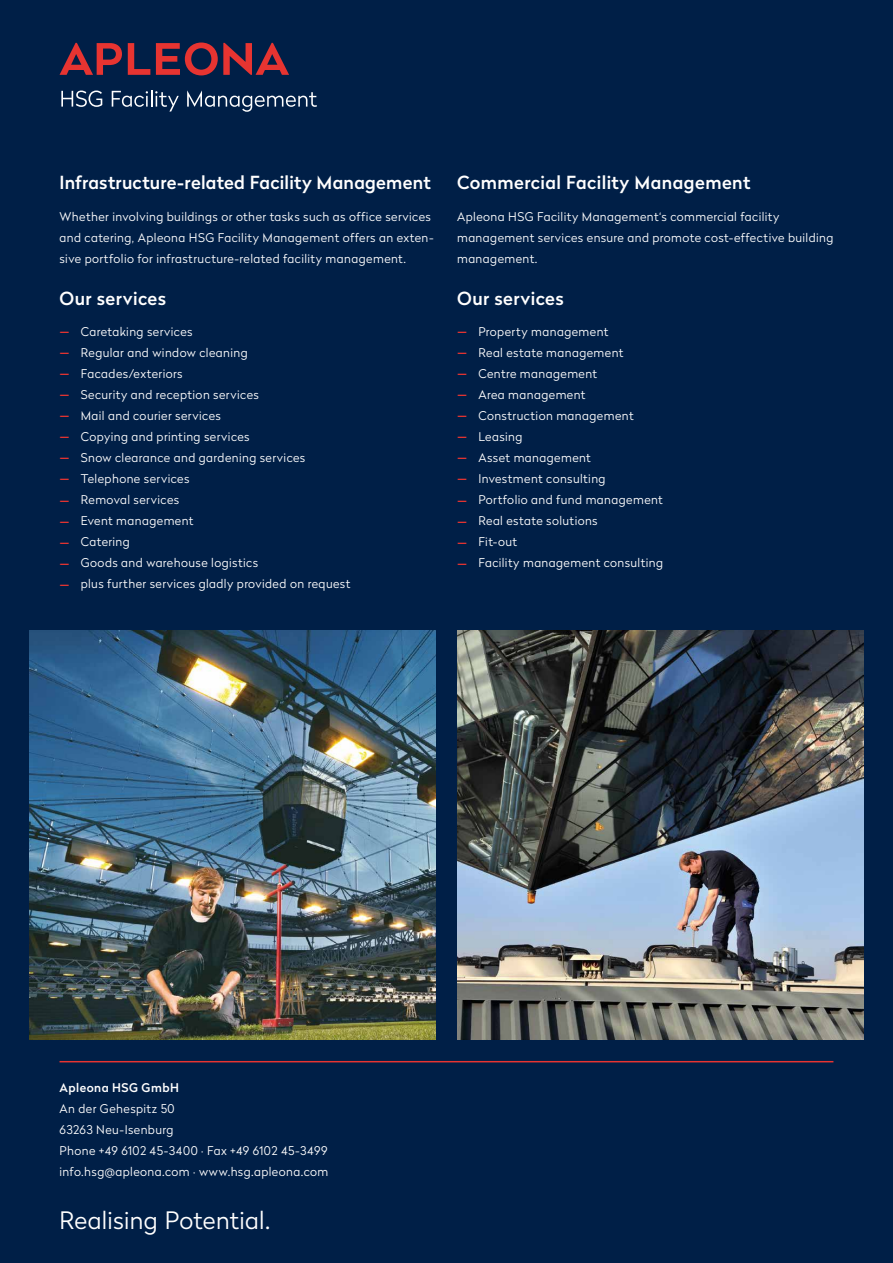
<style>
.page{position:relative;width:893px;height:1263px;background:#001f47}
.page>*{position:absolute;margin:0;border:0;box-sizing:border-box;transform-origin:0 0}
.t1{font:300 24px "Radikal";letter-spacing:.01em;color:#fff}
.t2{font:500 18px "Radikal";letter-spacing:.02em;color:#fff}
.t3{font:300 12px/21px "Radikal";letter-spacing:.035em;color:#fff}
.t4{font:500 12px "Radikal";letter-spacing:.04em;color:#fff}
.s1{font-size:18px;color:#e73431}
</style>
<div class="page">
<svg style="left:61px;top:91px;width:41px;height:16px"></svg>
<svg style="left:112px;top:90px;width:67px;height:22px"></svg>
<svg style="left:187px;top:91px;width:130px;height:21px"></svg>
<svg style="left:60px;top:43px;width:229px;height:32px"></svg>
<hr style="left:60px;top:1061px;width:773px;height:1px;background:#e73431">
<img style="left:30px;top:630px;width:406px;height:410px">
<img style="left:457px;top:630px;width:406px;height:410px">
<h2 class="t2" style="left:60px;top:170px;width:373px">Infrastructure-related Facility Management</h2>
<p class="t3" style="left:60px;top:205px;width:376px">Whether involving buildings or other tasks such as office services and catering, Apleona HSG Facility Management offers an exten&shy;sive portfolio for infrastructure-related facility management.</p>
<h2 class="t2" style="left:60px;top:285px;width:108px">Our services</h2>
<p class="t3" style="left:60px;top:321px;width:135px"><span class="s1">–</span> Caretaking services</p>
<p class="t3" style="left:60px;top:342px;width:190px"><span class="s1">–</span> Regular and window cleaning</p>
<p class="t3" style="left:60px;top:363px;width:125px"><span class="s1">–</span> Facades/exteriors</p>
<p class="t3" style="left:60px;top:384px;width:201px"><span class="s1">–</span> Security and reception services</p>
<p class="t3" style="left:60px;top:405px;width:163px"><span class="s1">–</span> Mail and courier services</p>
<p class="t3" style="left:60px;top:426px;width:192px"><span class="s1">–</span> Copying and printing services</p>
<p class="t3" style="left:60px;top:447px;width:247px"><span class="s1">–</span> Snow clearance and gardening services</p>
<p class="t3" style="left:60px;top:468px;width:131px"><span class="s1">–</span> Telephone services</p>
<p class="t3" style="left:60px;top:489px;width:121px"><span class="s1">–</span> Removal services</p>
<p class="t3" style="left:60px;top:510px;width:136px"><span class="s1">–</span> Event management</p>
<p class="t3" style="left:60px;top:531px;width:72px"><span class="s1">–</span> Catering</p>
<p class="t3" style="left:60px;top:552px;width:200px"><span class="s1">–</span> Goods and warehouse logistics</p>
<p class="t3" style="left:60px;top:573px;width:292px"><span class="s1">–</span> plus further services gladly provided on request</p>
<h2 class="t2" style="left:457px;top:170px;width:295px">Commercial Facility Management</h2>
<p class="t3" style="left:457px;top:205px;width:378px">Apleona HSG Facility Management‘s commercial facility management services ensure and promote cost-effective building management.</p>
<h2 class="t2" style="left:457px;top:285px;width:108px">Our services</h2>
<p class="t3" style="left:457px;top:321px;width:153px"><span class="s1">–</span> Property management</p>
<p class="t3" style="left:457px;top:342px;width:168px"><span class="s1">–</span> Real estate management</p>
<p class="t3" style="left:457px;top:363px;width:142px"><span class="s1">–</span> Centre management</p>
<p class="t3" style="left:457px;top:384px;width:130px"><span class="s1">–</span> Area management</p>
<p class="t3" style="left:457px;top:405px;width:178px"><span class="s1">–</span> Construction management</p>
<p class="t3" style="left:457px;top:426px;width:67px"><span class="s1">–</span> Leasing</p>
<p class="t3" style="left:457px;top:447px;width:135px"><span class="s1">–</span> Asset management</p>
<p class="t3" style="left:457px;top:468px;width:150px"><span class="s1">–</span> Investment consulting</p>
<p class="t3" style="left:457px;top:489px;width:207px"><span class="s1">–</span> Portfolio and fund management</p>
<p class="t3" style="left:457px;top:510px;width:142px"><span class="s1">–</span> Real estate solutions</p>
<p class="t3" style="left:457px;top:531px;width:62px"><span class="s1">–</span> Fit-out</p>
<p class="t3" style="left:457px;top:552px;width:207px"><span class="s1">–</span> Facility management consulting</p>
<p class="t4" style="left:60px;top:1079px;width:121px">Apleona HSG GmbH</p>
<p class="t3" style="left:60px;top:1098px;width:270px">An der Gehespitz 50<br>63263 Neu-Isenburg<br>Phone +49 6102 45-3400 · Fax +49 6102 45-3499 info.hsg@apleona.com · www.hsg.apleona.com</p>
<h1 class="t1" style="left:60px;top:1203px;width:212px">Realising Potential.</h1>
</div>
